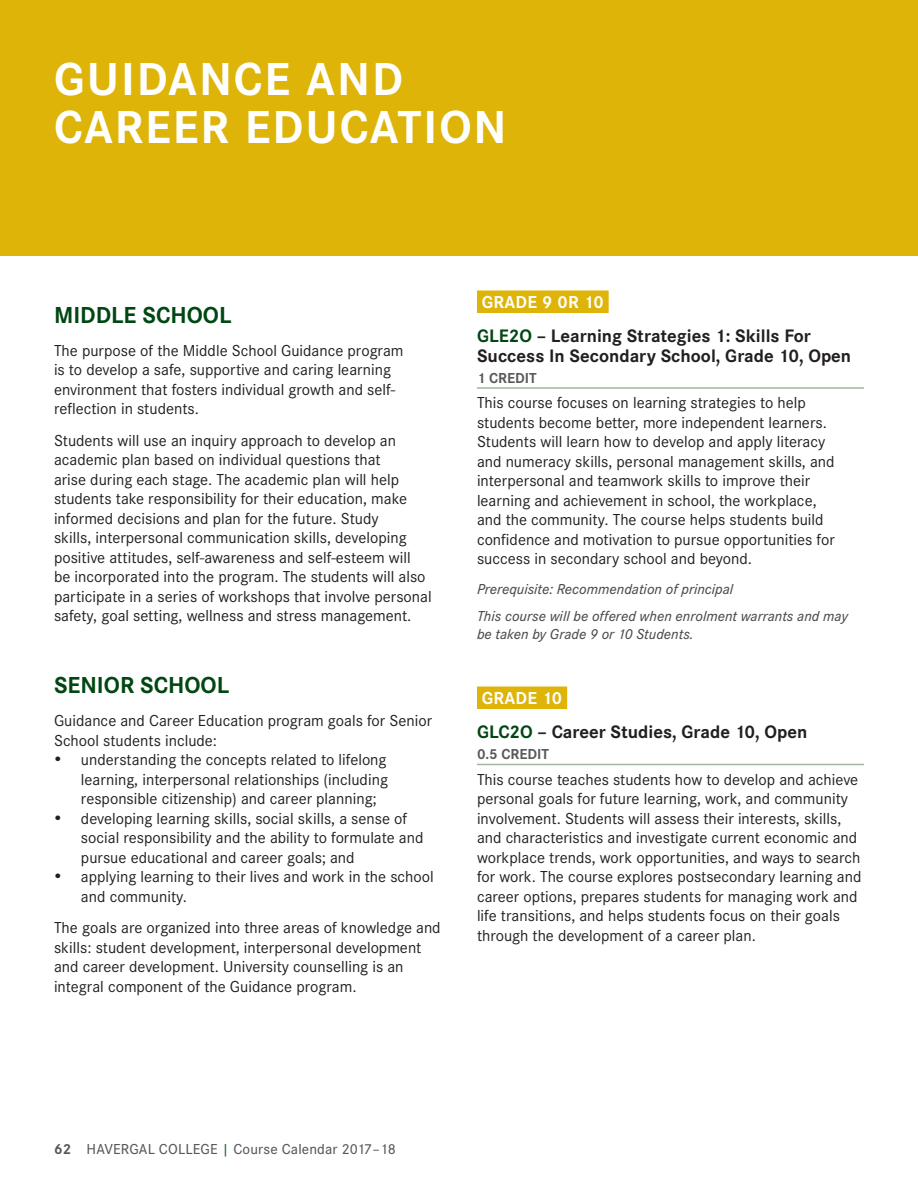
<style>
.page{position:relative;width:918px;height:1188px;background:#fff}
.page>*{position:absolute;margin:0;border:0;box-sizing:border-box;transform-origin:0 0}
.t1{font:700 48px/48px "Corporate S";letter-spacing:.04em;color:#fff}
.t2{font:700 24px "Corporate S";color:#004712}
.t3{font:700 18.75px/19.5px "Corporate S";color:#231f20}
.t4{font:700 18px "Corporate S";letter-spacing:.015em;color:#fff}
.t5{font:16.5px/19.5px "Corporate S";color:#231f20}
.t6{font:italic 500 15px/27px "Corporate S";color:#4d4d4f}
.t7{font:500 15px "Corporate S";letter-spacing:.01em;color:#58595b}
.t8{font:700 15px "Corporate S";color:#58595b}
.s1{color:#004712}
.s2{font-weight:700}
.s3{color:#276232}
</style>
<div class="page">
<div style="left:0;top:0;width:918px;height:255px;background:#deb408"></div>
<div style="left:477px;top:290px;width:132px;height:23px;background:#deb408"></div>
<hr style="left:477px;top:387px;width:387px;height:2px;background:#9eb89e">
<div style="left:477px;top:686px;width:90px;height:23px;background:#deb408"></div>
<hr style="left:477px;top:764px;width:387px;height:1px;background:#9eb89e">
<h1 class="t1" style="left:54px;top:56px;width:454px">GUIDANCE AND<br>CAREER EDUCATION</h1>
<h2 class="t2" style="left:54px;top:301px;width:179px">MIDDLE SCHOOL</h2>
<p class="t5" style="left:54px;top:340px;width:351px">The purpose of the Middle School Guidance program is to develop a safe, supportive and caring learning environment that fosters individual growth and self&shy;reflection in students.</p>
<p class="t5" style="left:54px;top:430px;width:379px">Students will use an inquiry approach to develop an academic plan based on individual questions that<br>arise during each stage. The academic plan will help students take responsibility for their education, make informed decisions and plan for the future. Study<br>skills, interpersonal communication skills, developing positive attitudes, self-awareness and self-esteem will<br>be incorporated into the program. The students will also participate in a series of workshops that involve personal safety, goal setting, wellness and stress management.</p>
<h2 class="t2" style="left:54px;top:671px;width:177px">SENIOR SCHOOL</h2>
<p class="t5" style="left:54px;top:711px;width:380px">Guidance and Career Education program goals for Senior<br>School students include:</p>
<p class="t5" style="left:81px;top:750px;width:308px;text-align:justify;text-indent:-27px">• understanding the concepts related to lifelong learning, interpersonal relationships (including responsible citizenship) and career planning;</p>
<p class="t5" style="left:81px;top:808px;width:344px;text-indent:-27px">• developing learning skills, social skills, a sense of social responsibility and the ability to formulate and pursue educational and career goals; and</p>
<p class="t5" style="left:81px;top:867px;width:354px;text-indent:-27px">• applying learning to their lives and work in the school and community.</p>
<p class="t5" style="left:54px;top:918px;width:388px">The goals are organized into three areas of knowledge and skills: student development, interpersonal development and career development. University counselling is an integral component of the Guidance program.</p>
<p class="t4" style="left:482px;top:291px;width:123px">GRADE 9 0R 10</p>
<p class="t3" style="left:477px;top:327px;width:376px"><span class="s1">GLE2O</span> – Learning Strategies 1: Skills For<br>Success In Secondary School, Grade 10, Open</p>
<p class="t8" style="left:477px;top:369px;width:61px">1 CREDIT</p>
<p class="t5" style="left:477px;top:393px;width:359px">This course focuses on learning strategies to help students become better, more independent learners.<br>Students will learn how to develop and apply literacy and numeracy skills, personal management skills, and interpersonal and teamwork skills to improve their learning and achievement in school, the workplace, and the community. The course helps students build confidence and motivation to pursue opportunities for success in secondary school and beyond.</p>
<p class="t6" style="left:477px;top:576px;width:372px">Prerequisite: Recommendation of principal<br>This course will be offered when enrolment warrants and may</p>
<p class="t6" style="left:477px;top:621px;width:218px">be taken by Grade 9 or 10 Students.</p>
<p class="t4" style="left:482px;top:687px;width:82px">GRADE 10</p>
<p class="t3" style="left:477px;top:723px;width:332px"><span class="s1">GLC2O</span> – Career Studies, Grade 10, Open</p>
<p class="t8" style="left:477px;top:746px;width:74px">0.5 CREDIT</p>
<p class="t5" style="left:477px;top:770px;width:386px">This course teaches students how to develop and achieve personal goals for future learning, work, and community involvement. Students will assess their interests, skills, and characteristics and investigate current economic and workplace trends, work opportunities, and ways to search for work. The course explores postsecondary learning and career options, prepares students for managing work and life transitions, and helps students focus on their goals through the development of a career plan.</p>
<p class="t7" style="left:54px;top:1141px;width:343px"><span class="s2">62</span> HAVERGAL COLLEGE <span class="s3">|</span> Course Calendar 2017–18</p>
</div>
